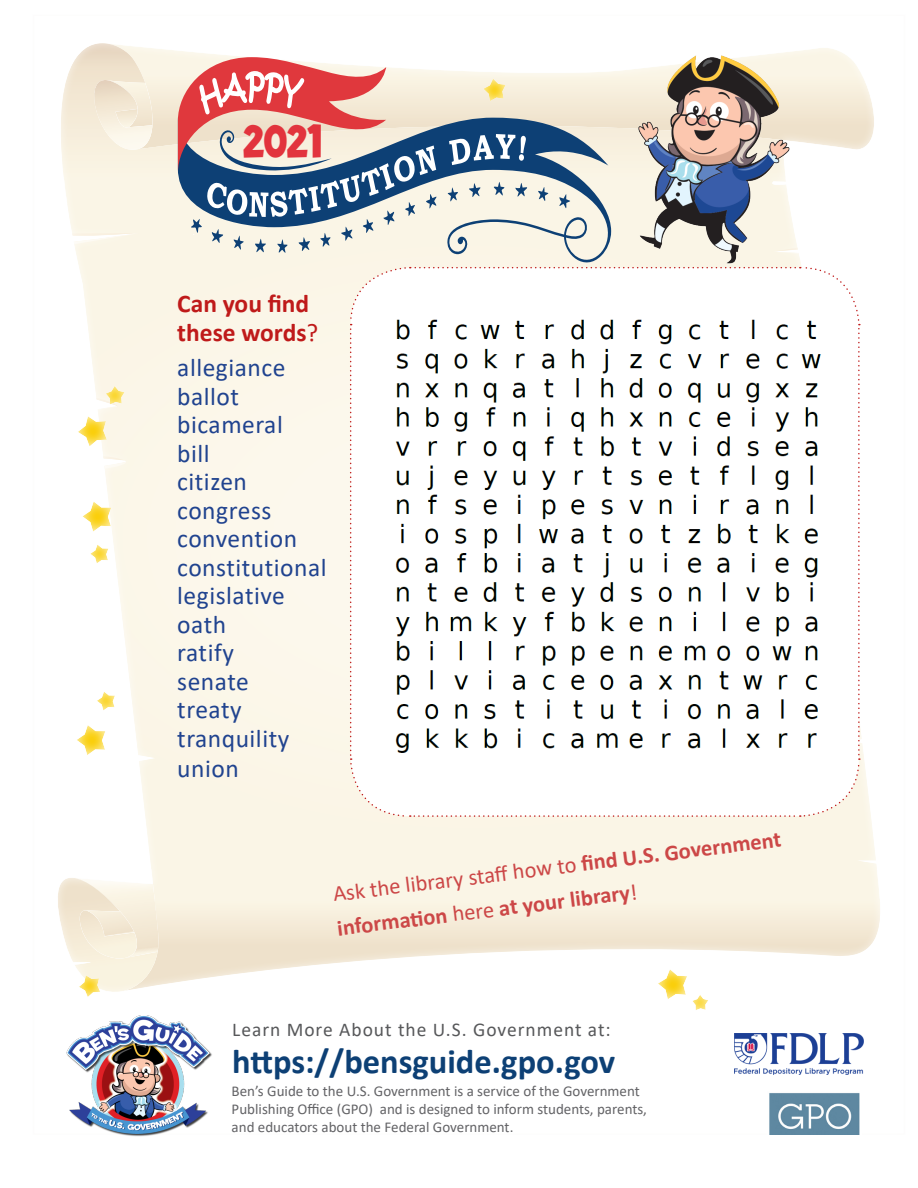
<style>
.page{position:relative;width:918px;height:1188px;background:#fff}
.page>*{position:absolute;margin:0;border:0;box-sizing:border-box;transform-origin:0 0}
.t1{font:42px "Toonish";color:#e2343d}
.t2{font:700 34.5px "Calibri";color:#0d4075}
.t3{font:25.5px "Calibri";letter-spacing:.02em;color:#20438f}
.t4{font:700 25.5px/28.5px "Calibri";color:#bf1a1a}
.t5{font:700 22.5px/34.5px "Calibri";color:#cc4747}
.t6{font:19.5px "Calibri";letter-spacing:.05em;color:#57585a}
.t7{font:15px/18px "Calibri";color:#636366}
.s1{font-weight:400}
</style>
<div class="page">
<div style="left:31px;top:14px;width:875px;height:1122px;background:#fff;opacity:.75"></div>
<img style="left:767px;top:1091px;width:94px;height:44px">
<img style="left:67px;top:1015px;width:145px;height:121px">
<img style="left:734px;top:1033px;width:130px;height:41px">
<svg style="left:349px;top:266px;width:511px;height:552px"></svg>
<img style="left:625px;top:48px;width:174px;height:228px">
<svg style="left:178px;top:116px;width:437px;height:156px;background:#d3d5d2"></svg>
<svg style="left:559px;top:194px;width:11px;height:15px"></svg>
<svg style="left:538px;top:187px;width:10px;height:15px"></svg>
<svg style="left:178px;top:55px;width:349px;height:198px;background:#beb2b6"></svg>
<svg style="left:52px;top:878px;width:107px;height:122px"></svg>
<svg style="left:653px;top:963px;width:57px;height:47px"></svg>
<svg style="left:71px;top:718px;width:41px;height:40px"></svg>
<svg style="left:92px;top:686px;width:26px;height:26px"></svg>
<svg style="left:77px;top:494px;width:40px;height:71px"></svg>
<svg style="left:71px;top:383px;width:55px;height:66px"></svg>
<img style="left:379px;top:303px;width:450px;height:474px">
<p class="t1" style="left:243px;top:120px;width:82px">2021</p>
<p class="t4" style="left:177px;top:289px;width:143px">Can you find these words<span class="s1">?</span></p>
<p class="t3" style="left:177px;top:350px;width:110px">allegiance</p>
<p class="t3" style="left:177px;top:379px;width:63px">ballot</p>
<p class="t3" style="left:177px;top:407px;width:107px">bicameral</p>
<p class="t3" style="left:177px;top:436px;width:34px">bill</p>
<p class="t3" style="left:177px;top:464px;width:71px">citizen</p>
<p class="t3" style="left:177px;top:493px;width:96px">congress</p>
<p class="t3" style="left:177px;top:521px;width:121px">convention</p>
<p class="t3" style="left:177px;top:550px;width:151px">constitutional</p>
<p class="t3" style="left:177px;top:578px;width:109px">legislative</p>
<p class="t3" style="left:177px;top:607px;width:50px">oath</p>
<p class="t3" style="left:177px;top:635px;width:58px">ratify</p>
<p class="t3" style="left:177px;top:664px;width:73px">senate</p>
<p class="t3" style="left:177px;top:692px;width:66px">treaty</p>
<p class="t3" style="left:177px;top:721px;width:113px">tranquility</p>
<p class="t3" style="left:177px;top:751px;width:63px">union</p>
<p class="t5" style="left:331px;top:877px;width:453px;rotate:-7deg"><span class="s1">Ask the library staff how to</span> fi nd U.S. Government informati on <span class="s1">here</span> at your library<span class="s1">!</span></p>
<p class="t6" style="left:232px;top:1016px;width:380px">Learn More About the U.S. Government at:</p>
<p class="t2" style="left:232px;top:1037px;width:384px">https://bensguide.gpo.gov</p>
<p class="t7" style="left:232px;top:1082px;width:417px">Ben’s Guide to the U.S. Government is a service of the Government<br>Publishing Office (GPO) and is designed to inform students, parents, and educators about the Federal Government.</p>
</div>
